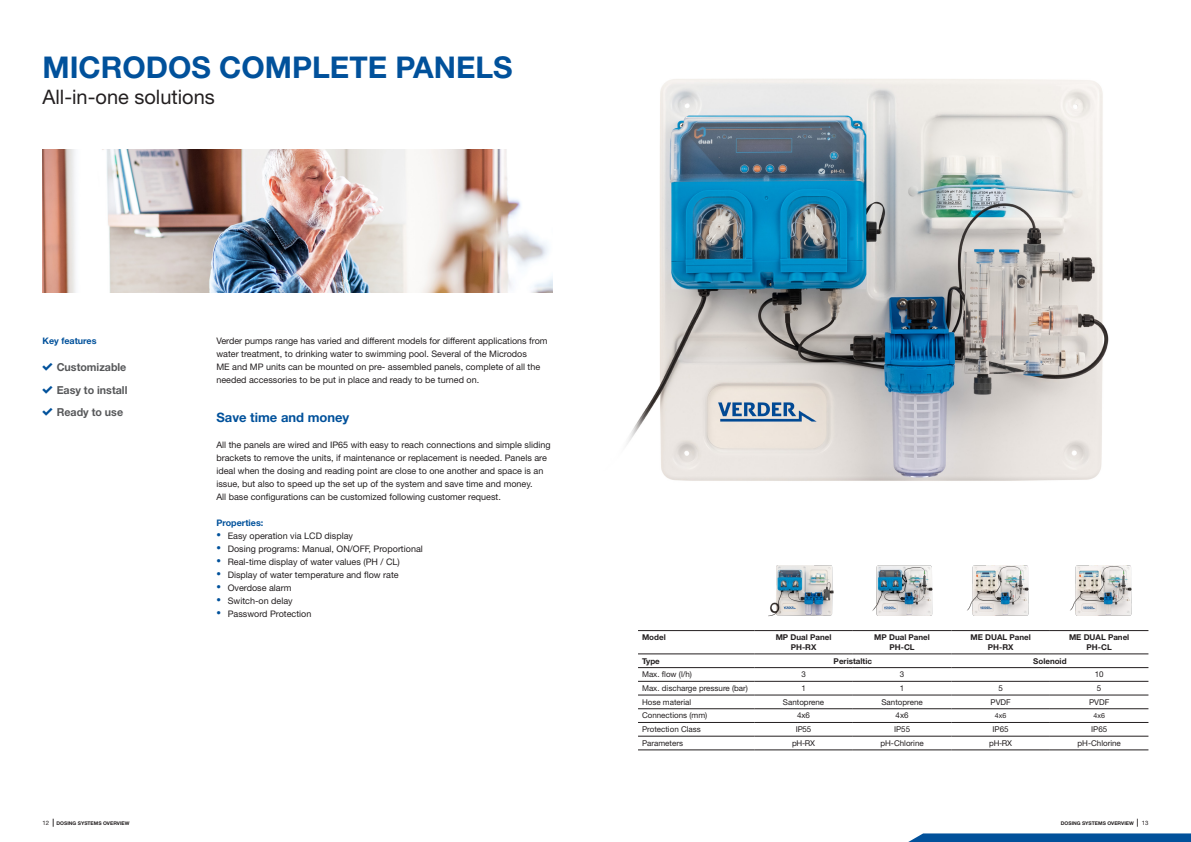
<style>
.page{position:relative;width:1191px;height:842px;background:#fff}
.page>*{position:absolute;margin:0;border:0;box-sizing:border-box;transform-origin:0 0}
.t1{font:700 30px "Helvetica Neue LT Std";color:#01519b}
.t2{font:20px "Helvetica Neue LT Std";color:#231f20}
._07_Headline_small{font:700 13px "Helvetica Neue LT Std";color:#01519b}
.t3{font:700 11px "Helvetica Neue LT Std";color:#57585a}
._04_Body_new{font:9px/13px "Helvetica Neue LT Std";color:#231f20}
.Subhead{font:700 9px "Helvetica Neue LT Std";color:#01519b}
.table-body-text{font:8px "Helvetica Neue LT Std";color:#231f20}
.table-body-text-2{font:700 8px "Helvetica Neue LT Std";color:#231f20}
.table-body-text-3{font:7px "Helvetica Neue LT Std";color:#231f20}
.t4{font:700 5px "Helvetica Neue LT Std";color:#231f20}
.s1{font-size:9.2px;color:#01519b}
.s2{font-weight:400;font-size:6px}
.s3{font-size:8px}
</style>
<div class="page">
<svg style="left:908px;top:833px;width:283px;height:9px;background:#145ea2"></svg>
<img style="left:43px;top:149px;width:510px;height:143px">
<img style="left:627px;top:79px;width:482px;height:402px">
<hr style="left:638px;top:630px;width:116px;height:1px;background:#231f20">
<hr style="left:754px;top:630px;width:99px;height:1px;background:#231f20">
<hr style="left:853px;top:630px;width:98px;height:1px;background:#231f20">
<hr style="left:951px;top:630px;width:99px;height:1px;background:#231f20">
<hr style="left:1050px;top:630px;width:98px;height:1px;background:#231f20">
<hr style="left:638px;top:654px;width:116px;height:1px;background:#231f20">
<hr style="left:754px;top:654px;width:99px;height:1px;background:#231f20">
<hr style="left:853px;top:654px;width:98px;height:1px;background:#231f20">
<hr style="left:951px;top:654px;width:99px;height:1px;background:#231f20">
<hr style="left:1050px;top:654px;width:98px;height:1px;background:#231f20">
<hr style="left:638px;top:667px;width:116px;height:1px;background:#231f20">
<hr style="left:754px;top:667px;width:99px;height:1px;background:#231f20">
<hr style="left:853px;top:667px;width:98px;height:1px;background:#231f20">
<hr style="left:951px;top:667px;width:99px;height:1px;background:#231f20">
<hr style="left:1050px;top:667px;width:98px;height:1px;background:#231f20">
<hr style="left:638px;top:681px;width:116px;height:1px;background:#231f20">
<hr style="left:754px;top:681px;width:99px;height:1px;background:#231f20">
<hr style="left:853px;top:681px;width:98px;height:1px;background:#231f20">
<hr style="left:951px;top:681px;width:99px;height:1px;background:#231f20">
<hr style="left:1050px;top:681px;width:98px;height:1px;background:#231f20">
<hr style="left:638px;top:695px;width:116px;height:1px;background:#231f20">
<hr style="left:754px;top:695px;width:99px;height:1px;background:#231f20">
<hr style="left:853px;top:695px;width:98px;height:1px;background:#231f20">
<hr style="left:951px;top:695px;width:99px;height:1px;background:#231f20">
<hr style="left:1050px;top:695px;width:98px;height:1px;background:#231f20">
<hr style="left:638px;top:708px;width:116px;height:1px;background:#231f20">
<hr style="left:754px;top:708px;width:99px;height:1px;background:#231f20">
<hr style="left:853px;top:708px;width:98px;height:1px;background:#231f20">
<hr style="left:951px;top:708px;width:99px;height:1px;background:#231f20">
<hr style="left:1050px;top:708px;width:98px;height:1px;background:#231f20">
<hr style="left:638px;top:722px;width:116px;height:1px;background:#231f20">
<hr style="left:754px;top:722px;width:99px;height:1px;background:#231f20">
<hr style="left:853px;top:722px;width:98px;height:1px;background:#231f20">
<hr style="left:951px;top:722px;width:99px;height:1px;background:#231f20">
<hr style="left:1050px;top:722px;width:98px;height:1px;background:#231f20">
<hr style="left:638px;top:736px;width:116px;height:1px;background:#231f20">
<hr style="left:754px;top:736px;width:99px;height:1px;background:#231f20">
<hr style="left:853px;top:736px;width:98px;height:1px;background:#231f20">
<hr style="left:951px;top:736px;width:99px;height:1px;background:#231f20">
<hr style="left:1050px;top:736px;width:98px;height:1px;background:#231f20">
<hr style="left:638px;top:750px;width:116px;height:1px;background:#231f20">
<hr style="left:754px;top:750px;width:99px;height:1px;background:#231f20">
<hr style="left:853px;top:750px;width:98px;height:1px;background:#231f20">
<hr style="left:951px;top:750px;width:99px;height:1px;background:#231f20">
<hr style="left:1050px;top:750px;width:98px;height:1px;background:#231f20">
<img style="left:768px;top:565px;width:65px;height:52px">
<img style="left:872px;top:565px;width:61px;height:51px">
<img style="left:967px;top:565px;width:61px;height:51px">
<img style="left:1070px;top:565px;width:61px;height:51px">
<p class="t1" style="left:43px;top:49px;width:472px">MICRODOS COMPLETE PANELS</p>
<p class="t2" style="left:43px;top:85px;width:174px">All-in-one solutions</p>
<p class="Subhead" style="left:43px;top:336px;width:56px">Key features</p>
<p class="t3" style="left:57px;top:361px;width:71px">Customizable</p>
<p class="t3" style="left:57px;top:383px;width:72px">Easy to install</p>
<p class="t3" style="left:57px;top:406px;width:68px">Ready to use</p>
<p class="_04_Body_new" style="left:216px;top:335px;width:333px">Verder pumps range has varied and different models for different applications from water treatment, to drinking water to swimming pool. Several of the Microdos<br>ME and MP units can be mounted on pre- assembled panels, complete of all the needed accessories to be put in place and ready to be turned on.</p>
<p class="_07_Headline_small" style="left:216px;top:410px;width:134px">Save time and money</p>
<p class="_04_Body_new" style="left:216px;top:439px;width:336px">All the panels are wired and IP65 with easy to reach connections and simple sliding brackets to remove the units, if maintenance or replacement is needed. Panels are ideal when the dosing and reading point are close to one another and space is an issue, but also to speed up the set up of the system and save time and money.</p>
<p class="_04_Body_new" style="left:216px;top:491px;width:286px">All base configurations can be customized following customer request.</p>
<p class="Subhead" style="left:216px;top:518px;width:48px">Properties:</p>
<p class="_04_Body_new" style="left:216px;top:530px;width:138px"><span class="s1">•</span> Easy operation via LCD display</p>
<p class="_04_Body_new" style="left:216px;top:543px;width:208px"><span class="s1">•</span> Dosing programs: Manual, ON/OFF, Proportional</p>
<p class="_04_Body_new" style="left:216px;top:556px;width:185px"><span class="s1">•</span> Real-time display of water values (PH / CL)</p>
<p class="_04_Body_new" style="left:216px;top:569px;width:184px"><span class="s1">•</span> Display of water temperature and flow rate</p>
<p class="_04_Body_new" style="left:216px;top:582px;width:77px"><span class="s1">•</span> Overdose alarm</p>
<p class="_04_Body_new" style="left:216px;top:595px;width:78px"><span class="s1">•</span> Switch-on delay</p>
<p class="_04_Body_new" style="left:216px;top:608px;width:97px"><span class="s1">•</span> Password Protection</p>
<p class="table-body-text-2" style="left:642px;top:632px;width:25px">Model</p>
<p class="table-body-text-2" style="left:775px;top:632px;width:57px">MP Dual Panel</p>
<p class="table-body-text-2" style="left:790px;top:642px;width:27px">PH-RX</p>
<p class="table-body-text-2" style="left:874px;top:632px;width:57px">MP Dual Panel</p>
<p class="table-body-text-2" style="left:889px;top:642px;width:27px">PH-CL</p>
<p class="table-body-text-2" style="left:970px;top:632px;width:62px">ME DUAL Panel</p>
<p class="table-body-text-2" style="left:987px;top:642px;width:27px">PH-RX</p>
<p class="table-body-text-2" style="left:1069px;top:632px;width:62px">ME DUAL Panel</p>
<p class="table-body-text-2" style="left:1086px;top:642px;width:27px">PH-CL</p>
<p class="table-body-text-2" style="left:642px;top:656px;width:19px">Type</p>
<p class="table-body-text-2" style="left:833px;top:656px;width:40px">Peristaltic</p>
<p class="table-body-text-2" style="left:1033px;top:656px;width:35px">Solenoid</p>
<p class="table-body-text" style="left:642px;top:670px;width:51px">Max. flow (l/h)</p>
<p class="table-body-text" style="left:801px;top:670px;width:6px">3</p>
<p class="table-body-text" style="left:900px;top:670px;width:6px">3</p>
<p class="table-body-text" style="left:1094px;top:670px;width:10px">10</p>
<p class="table-body-text" style="left:642px;top:683px;width:107px">Max. discharge pressure (bar)</p>
<p class="table-body-text" style="left:801px;top:683px;width:6px">1</p>
<p class="table-body-text" style="left:900px;top:683px;width:6px">1</p>
<p class="table-body-text" style="left:998px;top:683px;width:6px">5</p>
<p class="table-body-text" style="left:1097px;top:683px;width:6px">5</p>
<p class="table-body-text" style="left:642px;top:697px;width:51px">Hose material</p>
<p class="table-body-text" style="left:783px;top:697px;width:43px">Santoprene</p>
<p class="table-body-text" style="left:881px;top:697px;width:43px">Santoprene</p>
<p class="table-body-text" style="left:990px;top:697px;width:22px">PVDF</p>
<p class="table-body-text" style="left:1089px;top:697px;width:22px">PVDF</p>
<p class="table-body-text" style="left:642px;top:711px;width:67px">Connections (mm)</p>
<p class="table-body-text" style="left:797px;top:711px;width:15px">4x6</p>
<p class="table-body-text" style="left:895px;top:711px;width:15px">4x6</p>
<p class="table-body-text-3" style="left:995px;top:711px;width:13px">4x6</p>
<p class="table-body-text-3" style="left:1093px;top:711px;width:13px">4x6</p>
<p class="table-body-text" style="left:642px;top:724px;width:60px">Protection Class</p>
<p class="table-body-text" style="left:796px;top:724px;width:17px">IP55</p>
<p class="table-body-text" style="left:894px;top:724px;width:18px">IP55</p>
<p class="table-body-text" style="left:992px;top:724px;width:18px">IP65</p>
<p class="table-body-text" style="left:1091px;top:724px;width:18px">IP65</p>
<p class="table-body-text" style="left:642px;top:738px;width:43px">Parameters</p>
<p class="table-body-text" style="left:792px;top:738px;width:24px">pH-RX</p>
<p class="table-body-text" style="left:880px;top:738px;width:45px">pH-Chlorine</p>
<p class="table-body-text" style="left:989px;top:738px;width:24px">pH-RX</p>
<p class="table-body-text" style="left:1077px;top:738px;width:45px">pH-Chlorine</p>
<p class="t4" style="left:43px;top:820px;width:89px"><span class="s2">12</span> <span class="s3">|</span> DOSING SYSTEMS OVERVIEW</p>
<p class="t4" style="left:1060px;top:820px;width:89px">DOSING SYSTEMS OVERVIEW <span class="s3">|</span> <span class="s2">13</span></p>
</div>
